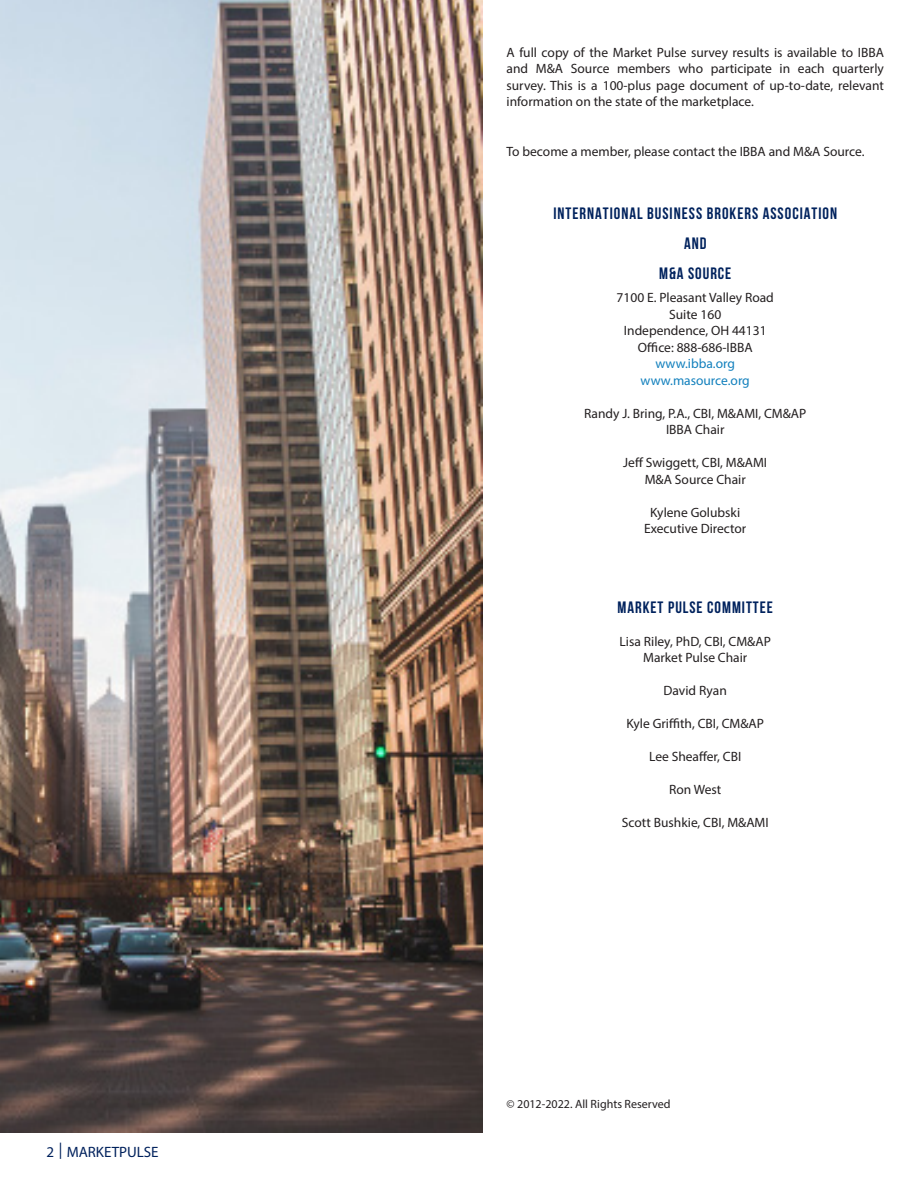
<style>
.page{position:relative;width:918px;height:1188px;background:#fff}
.page>*{position:absolute;margin:0;border:0;box-sizing:border-box;transform-origin:0 0}
.body{font:700 16.5px "Bebas Neue";letter-spacing:.06em;color:#00225d}
.t1{font:15px "Myriad Pro";color:#00215c}
.body-2{font:13.5px/16.5px "Myriad Pro";color:#231f20;text-align:justify}
.body-3{font:13.5px "Myriad Pro";color:#1280bd}
.body-4{font:12px "Myriad Pro";color:#231f20}
.s1{font-family:"Bebas Neue";font-size:20.7px}
</style>
<div class="page">
<img style="left:0;top:0;width:483px;height:1133px">
<p class="t1" style="left:46px;top:1143px;width:114px">2 <span class="s1">|</span> MARKETPULSE</p>
<p class="body-2" style="left:507px;top:44px;width:379px">A full copy of the Market Pulse survey results is available to IBBA and M&amp;A Source members who participate in each quarterly survey. This is a 100-plus page document of up-to-date, relevant information on the state of the marketplace.</p>
<p class="body-2" style="left:507px;top:143px;width:360px">To become a member, please contact the IBBA and M&amp;A Source.</p>
<p class="body" style="left:553px;top:204px;width:285px">INTERNATIONAL BUSINESS BROKERS ASSOCIATION</p>
<p class="body" style="left:684px;top:234px;width:24px">AND</p>
<p class="body" style="left:659px;top:264px;width:74px">M&amp;A SOURCE</p>
<p class="body-2" style="left:617px;top:289px;width:159px">7100 E. Pleasant Valley Road</p>
<p class="body-2" style="left:669px;top:306px;width:54px">Suite 160</p>
<p class="body-2" style="left:624px;top:322px;width:144px">Independence, OH 44131</p>
<p class="body-2" style="left:638px;top:339px;width:116px">Office: 888-686-IBBA</p>
<p class="body-3" style="left:656px;top:355px;width:81px">www.ibba.org</p>
<p class="body-3" style="left:641px;top:372px;width:111px">www.masource.org</p>
<p class="body-2" style="left:584px;top:405px;width:224px">Randy J. Bring, P.A., CBI, M&amp;AMI, CM&amp;AP</p>
<p class="body-2" style="left:666px;top:421px;width:60px">IBBA Chair</p>
<p class="body-2" style="left:623px;top:454px;width:145px">Jeff Swiggett, CBI, M&amp;AMI</p>
<p class="body-2" style="left:645px;top:471px;width:103px">M&amp;A Source Chair</p>
<p class="body-2" style="left:644px;top:504px;width:104px;text-align:center">Kylene Golubski<br>Executive Director</p>
<p class="body" style="left:618px;top:598px;width:157px">MARKET PULSE COMMITTEE</p>
<p class="body-2" style="left:620px;top:633px;width:153px">Lisa Riley, PhD, CBI, CM&amp;AP</p>
<p class="body-2" style="left:643px;top:649px;width:106px">Market Pulse Chair</p>
<p class="body-2" style="left:664px;top:682px;width:65px">David Ryan</p>
<p class="body-2" style="left:626px;top:715px;width:139px">Kyle Griffith, CBI, CM&amp;AP</p>
<p class="body-2" style="left:649px;top:748px;width:94px">Lee Sheaffer, CBI</p>
<p class="body-2" style="left:669px;top:781px;width:54px">Ron West</p>
<p class="body-2" style="left:622px;top:814px;width:148px">Scott Bushkie, CBI, M&amp;AMI</p>
<p class="body-4" style="left:507px;top:1096px;width:166px">© 2012-2022. All Rights Reserved</p>
</div>
